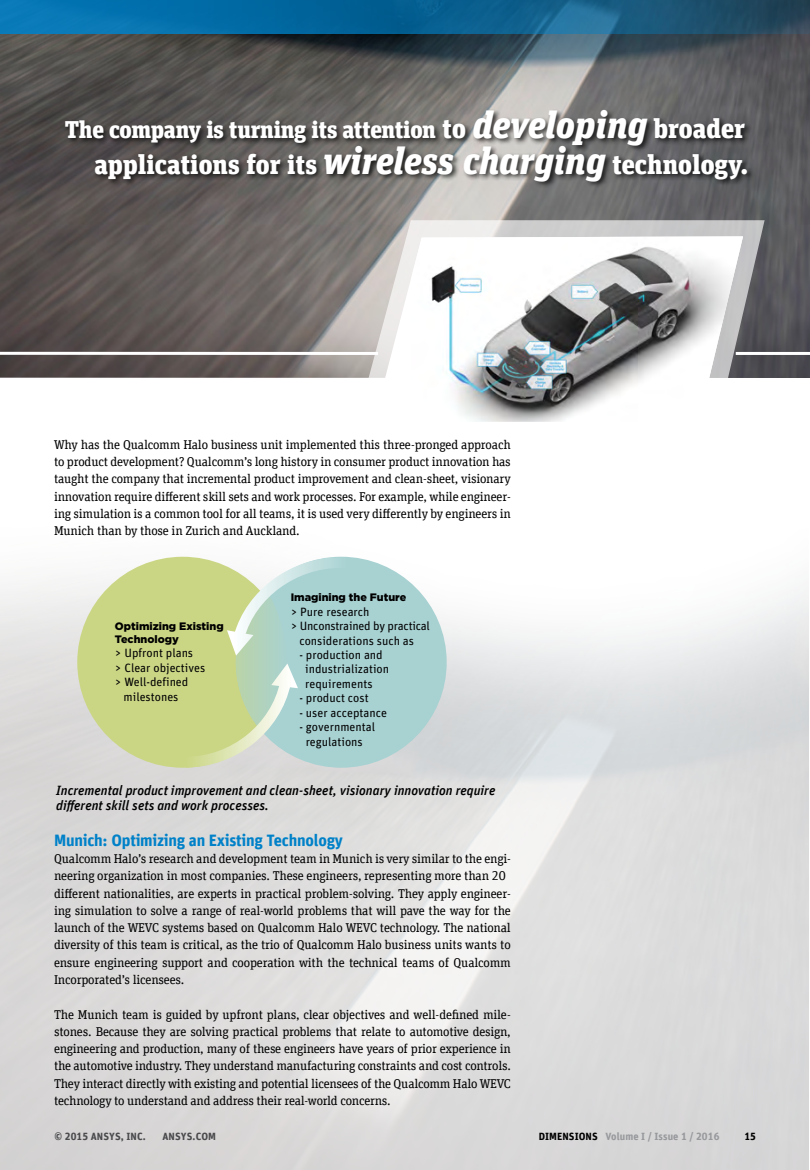
<style>
.page{position:relative;width:810px;height:1170px;background:#fff}
.page>*{position:absolute;margin:0;border:0;box-sizing:border-box;transform-origin:0 0}
.t1{font:900 27px "Unit Slab Offc Pro";color:#fff}
.t2{font:900 24px "Unit Slab Offc Pro";letter-spacing:-.015em;color:#fff}
.t3{font:700 16.5px "Unit Offc Pro";letter-spacing:-.015em;color:#0081c8}
.t4{font:italic 500 13.5px/15px "Unit Offc Pro";color:#000}
.t5{font:12.75px/17.2px "Unit Slab Offc Pro";letter-spacing:-.015em;color:#000;text-align:justify}
.t6{font:12px/14.4px "Unit Offc Pro";color:#000}
.t7{font:12px "Unit Offc Pro";letter-spacing:-.02em;color:#000}
.t8{font:900 10.8px/12.9px "Gotham";color:#000}
.t9{font:700 10.5px "Unit Offc Pro";letter-spacing:.01em;color:#97999c}
.t10{font:700 10.5px "Unit Offc Pro";letter-spacing:.01em;color:#4a4a4d}
.t11{font:700 10.5px "Unit Offc Pro";color:#000}
.s1{font-size:27px}
.s2{font-style:italic;font-size:37.5px}
.s3{color:#000}
</style>
<div class="page">
<img style="left:0;top:34px;width:810px;height:344px">
<svg style="left:0;top:337px;width:352px;height:33px;background:#716968"></svg>
<svg style="left:352px;top:220px;width:420px;height:158px;background:#a5a3a4"></svg>
<div style="left:63px;top:109px;width:692px;height:79px;background:#000;opacity:.75"></div>
<svg style="left:374px;top:236px;width:38px;height:142px"></svg>
<img style="left:412px;top:236px;width:331px;height:186px">
<hr style="left:736px;top:352px;width:74px;height:3px;background:#fff">
<div style="left:77px;top:556px;width:211px;height:211px;background:#cbd685;border-radius:50%"></div>
<div style="left:236px;top:556px;width:211px;height:211px;background:#a8d1d2;border-radius:50%"></div>
<svg style="left:191px;top:557px;width:143px;height:210px"></svg>
<svg style="left:0;top:0;width:810px;height:34px;background:#0e6393"></svg>
<h2 class="t2" style="left:65px;top:111px;width:682px">The company is turning its attention <span class="s1">to</span> <span class="s2">developing</span> <span class="s1">broader</span></h2>
<h1 class="t1" style="left:94px;top:144px;width:655px">applications for its <span class="s2">wireless charging</span> technology.</h1>
<p class="t5" style="left:54px;top:435px;width:458px">Why has the Qualcomm Halo business unit implemented this three-pronged approach to product development? Qualcomm’s long history in consumer product innovation has taught the company that incremental product improvement and clean-sheet, visionary innovation require different skill sets and work processes. For example, while engineer&shy;ing simulation is a common tool for all teams, it is used very differently by engineers in Munich than by those in Zurich and Auckland.</p>
<p class="t8" style="left:115px;top:619px;width:110px">Optimizing Existing<br>Technology</p>
<p class="t6" style="left:115px;top:645px;width:80px">&gt; Upfront plans</p>
<p class="t6" style="left:115px;top:659px;width:92px">&gt; Clear objectives</p>
<p class="t6" style="left:115px;top:674px;width:75px">&gt; Well-defined</p>
<p class="t6" style="left:124px;top:688px;width:56px">milestones</p>
<p class="t8" style="left:291px;top:591px;width:117px">Imagining the Future</p>
<p class="t6" style="left:291px;top:603px;width:80px">&gt; Pure research</p>
<p class="t7" style="left:291px;top:617px;width:141px">&gt; Unconstrained by practical</p>
<p class="t6" style="left:299px;top:632px;width:116px">considerations such as</p>
<p class="t6" style="left:305px;top:647px;width:85px;text-indent:-6px">- production and industrialization requirements</p>
<p class="t6" style="left:299px;top:690px;width:71px">- product cost</p>
<p class="t6" style="left:299px;top:704px;width:89px">- user acceptance</p>
<p class="t6" style="left:299px;top:719px;width:77px;text-align:center">- governmental regulations</p>
<p class="t4" style="left:56px;top:781px;width:441px">Incremental product improvement and clean-sheet, visionary innovation require different skill sets and work processes.</p>
<p class="t3" style="left:54px;top:827px;width:290px">Munich: Optimizing an Existing Technology</p>
<p class="t5" style="left:54px;top:849px;width:458px;text-align:left">Qualcomm Halo’s research and development team in Munich is very similar to the engi&shy;neering organization in most companies. These engineers, representing more than 20 different nationalities, are experts in practical problem-solving. They apply engineer&shy;ing simulation to solve a range of real-world problems that will pave the way for the launch of the WEVC systems based on Qualcomm Halo WEVC technology. The national diversity of this team is critical, as the trio of Qualcomm Halo business units wants to ensure engineering support and cooperation with the technical teams of Qualcomm Incorporated’s licensees.</p>
<p class="t5" style="left:54px;top:1004px;width:458px">The Munich team is guided by upfront plans, clear objectives and well-defined mile&shy;stones. Because they are solving practical problems that relate to automotive design, engineering and production, many of these engineers have years of prior experience in the automotive industry. They understand manufacturing constraints and cost controls.<br>They interact directly with existing and potential licensees of the Qualcomm Halo WEVC technology to understand and address their real-world concerns.</p>
<p class="t10" style="left:54px;top:1128px;width:93px">© 2015 ANSYS, INC.</p>
<p class="t10" style="left:163px;top:1128px;width:55px">ANSYS.COM</p>
<p class="t9" style="left:539px;top:1128px;width:182px"><span class="s3">DIMENSIONS</span> Volume I / Issue 1 / 2016</p>
<p class="t11" style="left:744px;top:1128px;width:13px">15</p>
</div>
